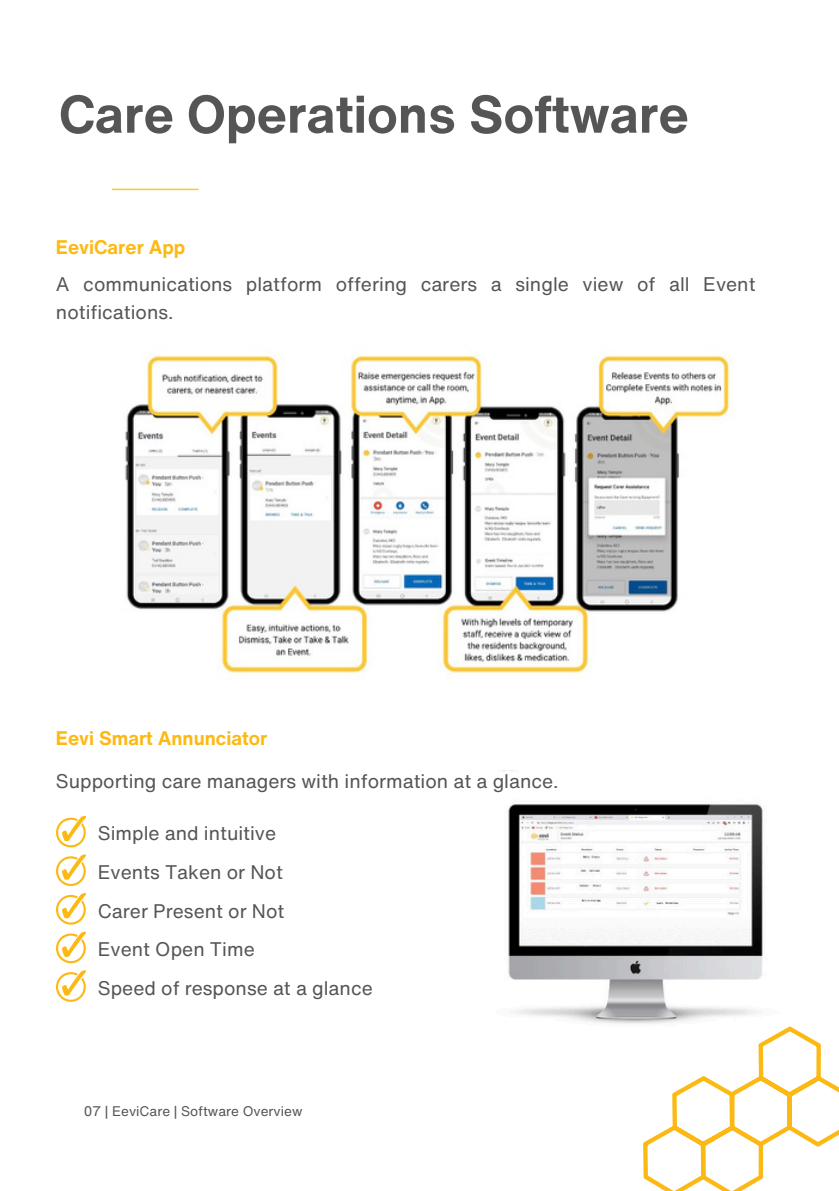
<style>
.page{position:relative;width:839px;height:1191px;background:#fff}
.page>*{position:absolute;margin:0;border:0;box-sizing:border-box;transform-origin:0 0}
.t1{font:700 52px "Helvetica Now Text";color:#555}
.t2{font:19.2px/28.4px "Helvetica Now Text";color:#555}
.t3{font:700 19.2px "Helvetica Now Text";color:#fdb913}
.t4{font:13.6px "Helvetica Now Text";color:#545454}
</style>
<div class="page">
<img style="left:125px;top:354px;width:606px;height:321px">
<img style="left:508px;top:804px;width:255px;height:220px">
<svg style="left:56px;top:816px;width:30px;height:31px"></svg>
<svg style="left:56px;top:855px;width:30px;height:31px"></svg>
<svg style="left:56px;top:893px;width:30px;height:32px"></svg>
<svg style="left:56px;top:932px;width:30px;height:31px"></svg>
<svg style="left:56px;top:970px;width:30px;height:32px"></svg>
<svg style="left:643px;top:1027px;width:195px;height:164px"></svg>
<hr style="left:112px;top:189px;width:86px;height:1px;background:#ffc72c">
<h3 class="t1" style="left:59px;top:75px;width:631px">Care Operations Software</h3>
<p class="t3" style="left:56px;top:233px;width:131px">EeviCarer App</p>
<h3 class="t2" style="left:56px;top:269px;width:701px">A communications platform offering carers a single view of all Event notifications.</h3>
<p class="t3" style="left:56px;top:724px;width:213px">Eevi Smart Annunciator</p>
<h3 class="t2" style="left:56px;top:766px;width:504px">Supporting care managers with information at a glance.</h3>
<h3 class="t2" style="left:98px;top:819px;width:180px">Simple and intuitive</h3>
<p class="t2" style="left:98px;top:858px;width:186px">Events Taken or Not</p>
<p class="t2" style="left:98px;top:896px;width:188px">Carer Present or Not</p>
<h3 class="t2" style="left:98px;top:935px;width:158px">Event Open Time</h3>
<p class="t2" style="left:98px;top:973px;width:276px">Speed of response at a glance</p>
<h2 class="t4" style="left:84px;top:1101px;width:220px">07 | EeviCare | Software Overview</h2>
</div>
